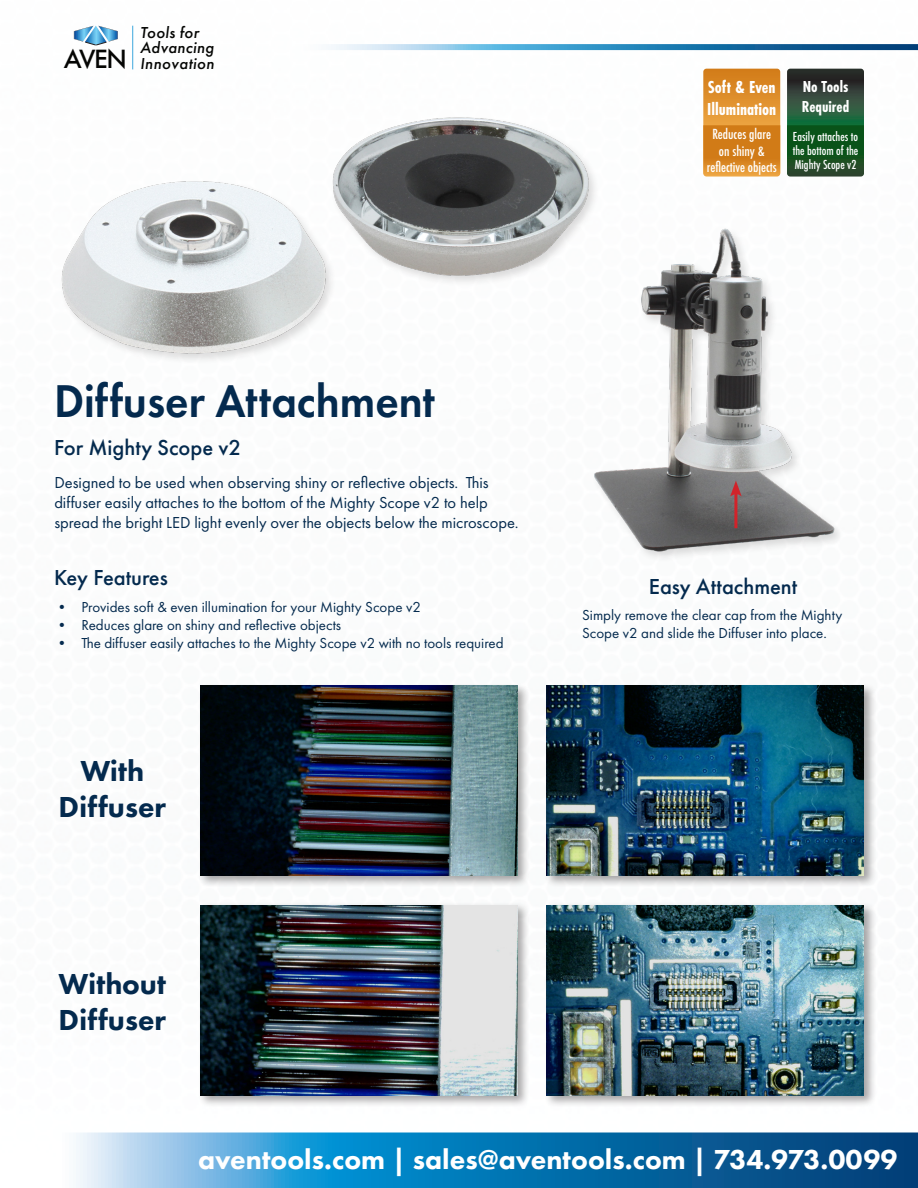
<style>
.page{position:relative;width:918px;height:1188px;background:#fff}
.page>*{position:absolute;margin:0;border:0;box-sizing:border-box;transform-origin:0 0}
.t1{font:600 47.7px "Futura PT";color:#042a4e;scale:.94 1}
.t2{font:800 30px/36px "Futura PT";color:#042a4e;text-align:center}
.t3{font:800 28.5px "Futura PT";color:#fff}
.t4{font:500 22.5px "Futura PT";color:#042a4e}
.t5{font:700 18px/21.6px "Futura PT Cond";color:#fff}
.t6{font:16.5px/19.8px "Futura PT";color:#042a4e}
.t7{font:italic 500 16.5px "Futura PT";letter-spacing:.02em;color:#040503}
.t8{font:700 16.5px/19.8px "Futura PT Cond";color:#fff}
.t9{font:15px/18px "Futura PT";color:#042a4e}
.t10{font:500 condensed 13.5px/16.2px "Futura";color:#fff;text-align:center}
.t11{font:500 condensed 12px/14.4px "Futura";color:#fff;text-align:justify}
.s1{font-style:normal;font-size:27.45px}
</style>
<div class="page">
<img style="left:61px;top:181px;width:267px;height:180px">
<img style="left:312px;top:117px;width:283px;height:183px">
<img style="left:582px;top:217px;width:258px;height:343px">
<div style="left:197px;top:682px;width:333px;height:206px;background:#231f20;opacity:.4"></div>
<img style="left:200px;top:685px;width:317px;height:191px">
<div style="left:197px;top:902px;width:333px;height:206px;background:#231f20;opacity:.4"></div>
<img style="left:200px;top:905px;width:317px;height:190px">
<div style="left:544px;top:682px;width:333px;height:206px;background:#231f20;opacity:.4"></div>
<img style="left:547px;top:685px;width:317px;height:191px">
<div style="left:544px;top:902px;width:333px;height:206px;background:#231f20;opacity:.4"></div>
<img style="left:547px;top:905px;width:317px;height:190px">
<hr style="left:734px;top:491px;width:3px;height:37px;background:#d1232a">
<svg style="left:730px;top:481px;width:12px;height:16px"></svg>
<svg style="left:703px;top:69px;width:77px;height:108px;background:#da8a27"></svg>
<svg style="left:787px;top:69px;width:77px;height:108px;background:#204d2c"></svg>
<hr style="left:132px;top:26px;width:1px;height:43px;background:#3da7dd">
<svg style="left:74px;top:26px;width:44px;height:20px"></svg>
<svg style="left:76px;top:1132px;width:842px;height:56px;background:#2981b7"></svg>
<svg style="left:331px;top:44px;width:587px;height:6px;background:#4a91bd"></svg>
<p class="t7" style="left:140px;top:22px;width:60px">Tools for</p>
<p class="t7" style="left:140px;top:38px;width:75px">Advancing</p>
<p class="t7" style="left:64px;top:53px;width:152px"><span class="s1">AVEN</span> Innovation</p>
<p class="t5" style="left:707px;top:77px;width:71px">Soft &amp; Even<br>Illumination</p>
<p class="t10" style="left:707px;top:126px;width:72px">Reduces glare on shiny &amp; reflective objects</p>
<p class="t8" style="left:802px;top:77px;width:49px">No Tools<br>Required</p>
<p class="t11" style="left:793px;top:129px;width:67px">Easily attaches to the bottom of the Mighty Scope v2</p>
<p class="t1" style="left:54px;top:371px;width:407px">Diffuser Attachment</p>
<p class="t4" style="left:54px;top:434px;width:189px">For Mighty Scope v2</p>
<p class="t6" style="left:54px;top:472px;width:466px">Designed to be used when observing shiny or reflective objects. This diffuser easily attaches to the bottom of the Mighty Scope v2 to help spread the bright LED light evenly over the objects below the microscope.</p>
<p class="t4" style="left:54px;top:564px;width:115px">Key Features</p>
<p class="t9" style="left:54px;top:598px;width:368px">• Provides soft &amp; even illumination for your Mighty Scope v2</p>
<p class="t9" style="left:54px;top:616px;width:288px">• Reduces glare on shiny and reflective objects</p>
<p class="t9" style="left:54px;top:634px;width:451px">• The diffuser easily attaches to the Mighty Scope v2 with no tools required</p>
<p class="t2" style="left:59px;top:752px;width:109px">With<br>Diffuser</p>
<p class="t2" style="left:59px;top:965px;width:109px;text-align:left">Without<br>Diffuser</p>
<p class="t4" style="left:649px;top:573px;width:150px">Easy Attachment</p>
<p class="t9" style="left:582px;top:606px;width:262px">Simply remove the clear cap from the Mighty<br>Scope v2 and slide the Diffuser into place.</p>
<p class="t3" style="left:198px;top:1142px;width:701px">aventools.com | sales@aventools.com | 734.973.0099</p>
</div>
